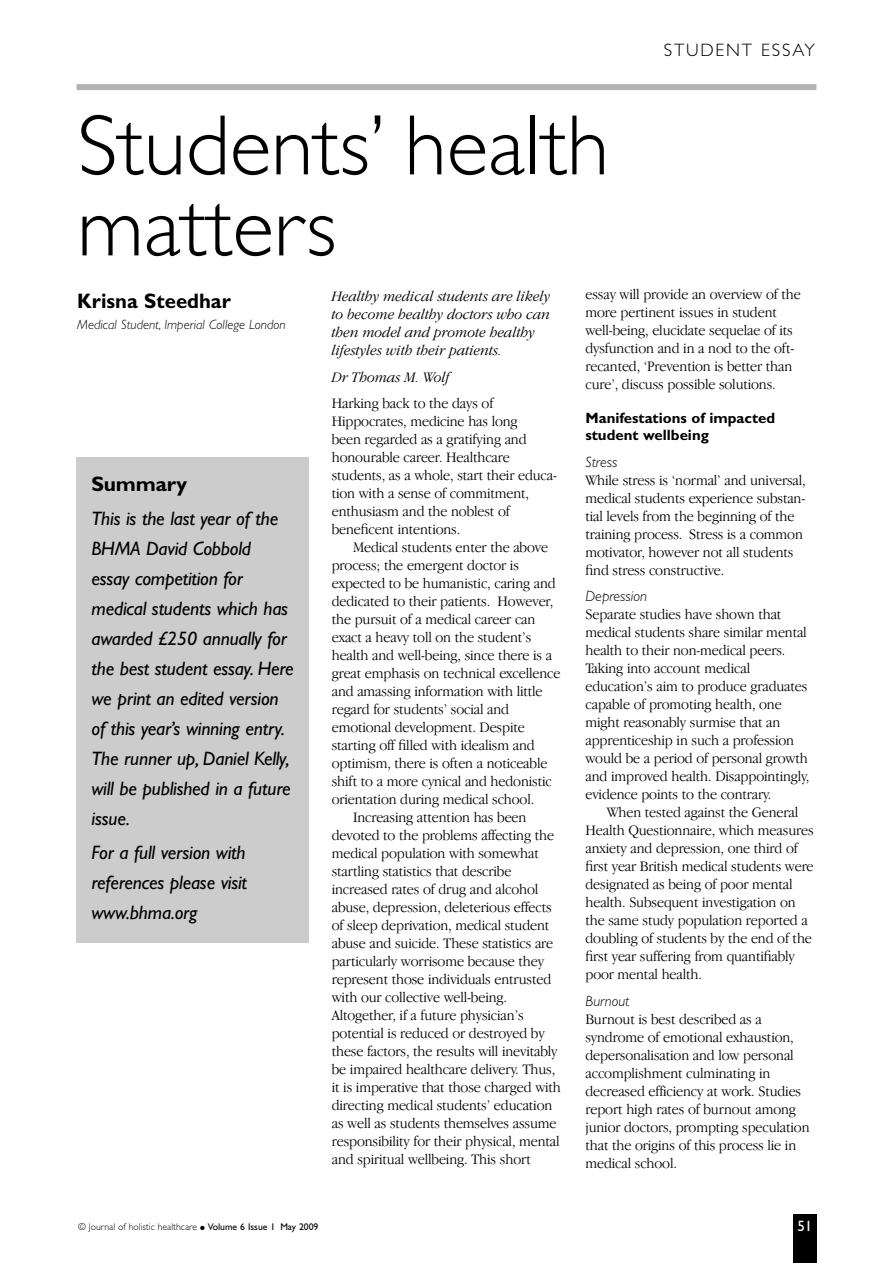
<style>
.page{position:relative;width:893px;height:1263px;background:#fff}
.page>*{position:absolute;margin:0;border:0;box-sizing:border-box;transform-origin:0 0}
.t1{font:300 86.1px/81px "Gill Sans";color:#000}
.t2{font:700 21px "Gill Sans";color:#000}
.t3{font:italic 19.5px/30px "Gill Sans";letter-spacing:-.01em;color:#000}
.t4{font:300 18px "Gill Sans";letter-spacing:.1em;color:#000}
.t5{font:300 15px/18px "Garamond IT Cby BT";letter-spacing:-.01em;color:#000;scale:.94 1}
.t6{font:italic 300 15px/18px "Garamond IT Cby BT";color:#000;scale:.95 1}
.t7{font:700 15px/16.5px "Gill Sans";color:#000}
.t8{font:italic 300 15px "Gill Sans";color:#000}
.t9{font:15px "Gill Sans";color:#fff}
.t10{font:italic 300 13.5px "Gill Sans";color:#000}
.t11{font:300 9.75px "Gill Sans";color:#000}
.s1{font-weight:400}
</style>
<div class="page">
<div style="left:793px;top:1214px;width:23px;height:49px;background:#000"></div>
<div style="left:77px;top:84px;width:739px;height:6px;background:#b3b3b3"></div>
<div style="left:77px;top:458px;width:232px;height:485px;background:#ccc"></div>
<p class="t4" style="left:664px;top:39px;width:153px">STUDENT ESSAY</p>
<h1 class="t1" style="left:77px;top:105px;width:533px">Students’ health matters</h1>
<h2 class="t2" style="left:77px;top:288px;width:155px">Krisna Steedhar</h2>
<p class="t10" style="left:77px;top:317px;width:210px">Medical Student, Imperial College London</p>
<p class="t5" style="left:585px;top:284px;width:231px">essay will provide an overview of the more pertinent issues in student well-being, elucidate sequelae of its dysfunction and in a nod to the oft&shy;recanted, ‘Prevention is better than cure’, discuss possible solutions.</p>
<p class="t7" style="left:585px;top:410px;width:191px">Manifestations of impacted student wellbeing</p>
<p class="t8" style="left:585px;top:453px;width:33px">Stress</p>
<p class="t5" style="left:585px;top:471px;width:236px">While stress is ‘normal’ and universal, medical students experience substan&shy;tial levels from the beginning of the training process. Stress is a common motivator, however not all students find stress constructive.</p>
<p class="t8" style="left:585px;top:588px;width:63px">Depression</p>
<p class="t5" style="left:585px;top:605px;width:240px">Separate studies have shown that medical students share similar mental health to their non-medical peers.<br>Taking into account medical education’s aim to produce graduates capable of promoting health, one might reasonably surmise that an apprenticeship in such a profession would be a period of personal growth and improved health. Disappointingly, evidence points to the contrary.</p>
<p class="t5" style="left:585px;top:803px;width:244px;text-indent:21px">When tested against the General Health Questionnaire, which measures anxiety and depression, one third of first year British medical students were designated as being of poor mental health. Subsequent investigation on the same study population reported a doubling of students by the end of the first year suffering from quantifiably poor mental health.</p>
<p class="t8" style="left:585px;top:993px;width:46px">Burnout</p>
<p class="t5" style="left:585px;top:1010px;width:240px">Burnout is best described as a syndrome of emotional exhaustion, depersonalisation and low personal accomplishment culminating in decreased efficiency at work. Studies report high rates of burnout among junior doctors, prompting speculation that the origins of this process lie in medical school.</p>
<p class="t6" style="left:332px;top:287px;width:232px">Healthy medical students are likely to become healthy doctors who can then model and promote healthy lifestyles with their patients.</p>
<p class="t6" style="left:332px;top:368px;width:126px">Dr Thomas M. Wolf</p>
<p class="t5" style="left:332px;top:394px;width:241px">Harking back to the days of<br>Hippocrates, medicine has long<br>been regarded as a gratifying and honourable career. Healthcare students, as a whole, start their educa&shy;tion with a sense of commitment, enthusiasm and the noblest of beneficent intentions.</p>
<p class="t5" style="left:353px;top:538px;width:209px">Medical students enter the above</p>
<p class="t5" style="left:332px;top:556px;width:201px">process; the emergent doctor is</p>
<p class="t5" style="left:332px;top:574px;width:240px">expected to be humanistic, caring and</p>
<p class="t5" style="left:332px;top:592px;width:237px">dedicated to their patients. However,</p>
<p class="t5" style="left:332px;top:610px;width:218px">the pursuit of a medical career can</p>
<p class="t5" style="left:332px;top:628px;width:214px">exact a heavy toll on the student’s</p>
<p class="t5" style="left:332px;top:646px;width:236px">health and well-being, since there is a</p>
<p class="t5" style="left:332px;top:664px;width:245px">great emphasis on technical excellence</p>
<p class="t5" style="left:332px;top:682px;width:226px">and amassing information with little</p>
<p class="t5" style="left:332px;top:700px;width:190px">regard for students’ social and</p>
<p class="t5" style="left:332px;top:718px;width:207px">emotional development. Despite</p>
<p class="t5" style="left:332px;top:736px;width:218px">starting off filled with idealism and</p>
<p class="t5" style="left:332px;top:754px;width:231px">optimism, there is often a noticeable</p>
<p class="t5" style="left:332px;top:772px;width:236px">shift to a more cynical and hedonistic</p>
<p class="t5" style="left:332px;top:790px;width:217px">orientation during medical school.</p>
<p class="t5" style="left:353px;top:808px;width:186px">Increasing attention has been</p>
<p class="t5" style="left:332px;top:826px;width:238px">devoted to the problems affecting the</p>
<p class="t5" style="left:332px;top:844px;width:222px">medical population with somewhat</p>
<p class="t5" style="left:332px;top:862px;width:193px">startling statistics that describe</p>
<p class="t5" style="left:332px;top:880px;width:221px">increased rates of drug and alcohol</p>
<p class="t5" style="left:332px;top:898px;width:235px">abuse, depression, deleterious effects</p>
<p class="t5" style="left:332px;top:916px;width:233px">of sleep deprivation, medical student</p>
<p class="t5" style="left:332px;top:934px;width:237px">abuse and suicide. These statistics are</p>
<p class="t5" style="left:332px;top:952px;width:227px">particularly worrisome because they</p>
<p class="t5" style="left:332px;top:970px;width:235px">represent those individuals entrusted</p>
<p class="t5" style="left:332px;top:988px;width:188px">with our collective well-being.</p>
<p class="t5" style="left:332px;top:1006px;width:206px">Altogether, if a future physician’s</p>
<p class="t5" style="left:332px;top:1024px;width:228px">potential is reduced or destroyed by</p>
<p class="t5" style="left:332px;top:1042px;width:242px">these factors, the results will inevitably</p>
<p class="t5" style="left:332px;top:1060px;width:239px">be impaired healthcare delivery. Thus,</p>
<p class="t5" style="left:332px;top:1078px;width:245px">it is imperative that those charged with</p>
<p class="t5" style="left:332px;top:1096px;width:236px">directing medical students’ education</p>
<p class="t5" style="left:332px;top:1114px;width:241px">as well as students themselves assume</p>
<p class="t5" style="left:332px;top:1132px;width:244px">responsibility for their physical, mental</p>
<p class="t5" style="left:332px;top:1150px;width:213px">and spiritual wellbeing. This short</p>
<h2 class="t2" style="left:92px;top:471px;width:97px">Summary</h2>
<p class="t3" style="left:92px;top:504px;width:204px">This is the last year of the<br>BHMA David Cobbold essay competition for medical students which has awarded £250 annually for the best student essay. Here we print an edited version of this year’s winning entry.<br>The runner up, Daniel Kelly, will be published in a future issue.</p>
<h3 class="t3" style="left:92px;top:838px;width:157px;text-align:justify">For a full version with references please visit www.bhma.org</h3>
<p class="t11" style="left:78px;top:1221px;width:242px">© Journal of holistic healthcare ● <span class="s1">Volume 6 Issue 1 May 2009</span></p>
<p class="t9" style="left:797px;top:1217px;width:16px">51</p>
</div>
